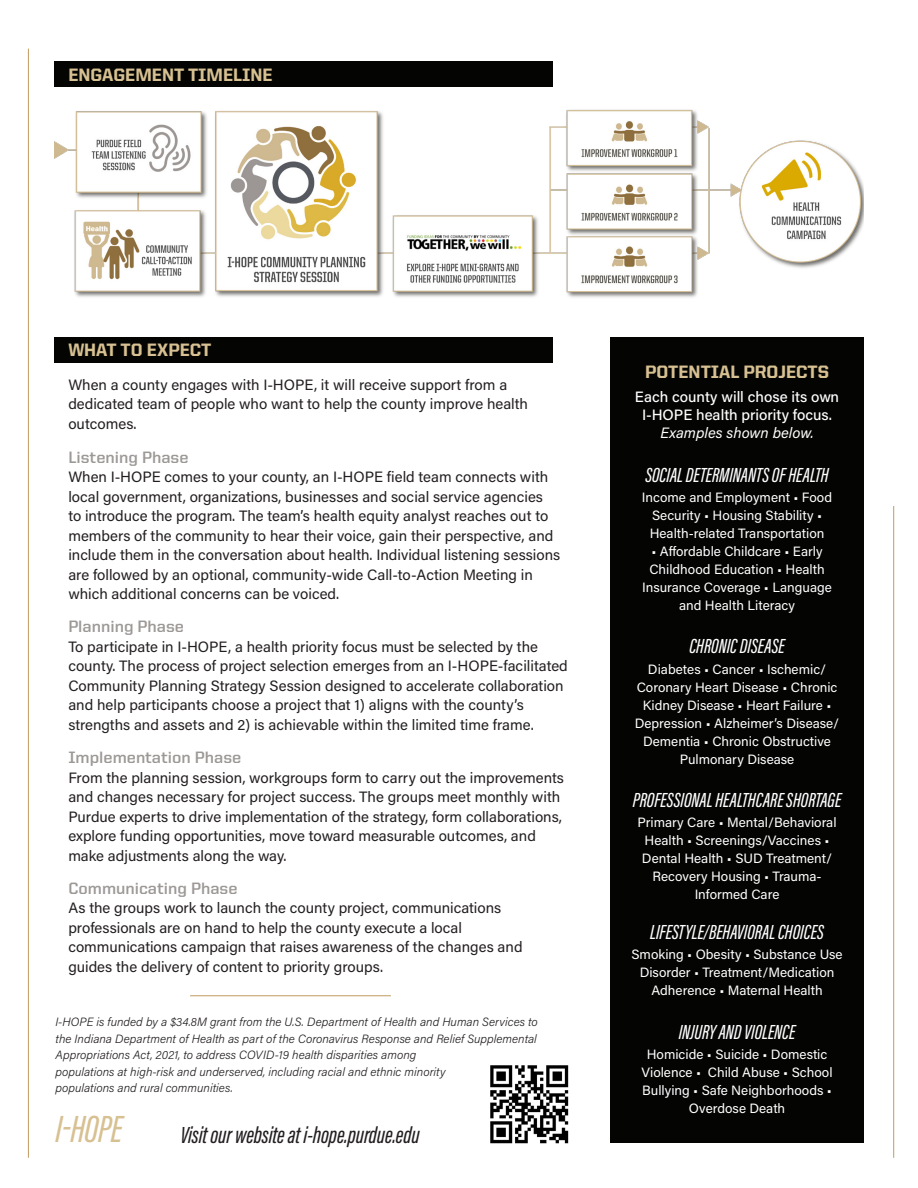
<style>
.page{position:relative;width:918px;height:1188px;background:#fff}
.page>*{position:absolute;margin:0;border:0;box-sizing:border-box;transform-origin:0 0}
.Flyer_Title_Acumin_E{font:italic 500 39px "Acumin Pro Extra Cond";color:#d7c091}
.Body_Text_Farnham_9{font:italic 500 24px "Acumin Pro Extra Cond";letter-spacing:-.005em;color:#231f20}
.Header_3{font:italic 500 21px "Acumin Pro Extra Cond";color:#fff}
.Paragraph_2{font:italic 500 21px "Acumin Pro Extra Cond";color:#fff}
.Header_2{font:800 18px "United Sans Reg";color:#d7c091}
.Header_2-2{font:700 16.5px "United Sans Reg";color:#9c9896}
.Paragraph_1{font:15px/19.5px "Acumin Pro";color:#231f20}
.Paragraph_2-2{font:500 15px/18px "Acumin Pro";color:#fff;text-align:center}
.Header_3-2{font:13.5px/18px "Acumin Pro";color:#fff;text-align:center}
.Paragraph_2-3{font:13.5px/18px "Acumin Pro";color:#fff;text-align:center}
.t1{font:italic 300 12px/16.5px "Acumin Pro";color:#231f20}
.s1{font-weight:400;font-style:italic}
</style>
<div class="page">
<div style="left:610px;top:337px;width:254px;height:806px;background:#040503"></div>
<img style="left:54px;top:109px;width:810px;height:189px">
<hr style="left:28px;top:49px;width:1px;height:1109px;background:#c3a068">
<hr style="left:893px;top:506px;width:1px;height:652px;background:#c3a068">
<hr style="left:190px;top:995px;width:201px;height:1px;background:#c3a068">
<div style="left:55px;top:337px;width:498px;height:25px;background:#040503"></div>
<div style="left:55px;top:62px;width:498px;height:25px;background:#040503"></div>
<img style="left:490px;top:1065px;width:79px;height:79px">
<p class="Header_2" style="left:68px;top:65px;width:206px">ENGAGEMENT TIMELINE</p>
<p class="Header_2" style="left:68px;top:340px;width:145px">WHAT TO EXPECT</p>
<p class="Paragraph_1" style="left:68px;top:374px;width:461px">When a county engages with I-HOPE, it will receive support from a dedicated team of people who want to help the county improve health outcomes.</p>
<p class="Header_2-2" style="left:68px;top:448px;width:122px">Listening Phase</p>
<p class="Paragraph_1" style="left:68px;top:466px;width:493px">When I-HOPE comes to your county, an I-HOPE field team connects with local government, organizations, businesses and social service agencies<br>to introduce the program. The team’s health equity analyst reaches out to members of the community to hear their voice, gain their perspective, and include them in the conversation about health. Individual listening sessions are followed by an optional, community-wide Call-to-Action Meeting in which additional concerns can be voiced.</p>
<p class="Header_2-2" style="left:68px;top:618px;width:117px">Planning Phase</p>
<p class="Paragraph_1" style="left:68px;top:636px;width:501px">To participate in I-HOPE, a health priority focus must be selected by the county. The process of project selection emerges from an I-HOPE-facilitated Community Planning Strategy Session designed to accelerate collaboration and help participants choose a project that 1) aligns with the county’s strengths and assets and 2) is achievable within the limited time frame.</p>
<p class="Header_2-2" style="left:68px;top:748px;width:175px">Implementation Phase</p>
<p class="Paragraph_1" style="left:68px;top:767px;width:497px">From the planning session, workgroups form to carry out the improvements and changes necessary for project success. The groups meet monthly with Purdue experts to drive implementation of the strategy, form collaborations, explore funding opportunities, move toward measurable outcomes, and make adjustments along the way.</p>
<p class="Header_2-2" style="left:68px;top:879px;width:171px">Communicating Phase</p>
<p class="Paragraph_1" style="left:68px;top:898px;width:456px">As the groups work to launch the county project, communications professionals are on hand to help the county execute a local communications campaign that raises awareness of the changes and guides the delivery of content to priority groups.</p>
<p class="t1" style="left:56px;top:1013px;width:484px">I-HOPE is funded by a $34.8M grant from the U.S. Department of Health and Human Services to the Indiana Department of Health as part of the Coronavirus Response and Relief Supplemental Appropriations Act, 2021, to address COVID-19 health disparities among<br>populations at high-risk and underserved, including racial and ethnic minority<br>populations and rural communities.</p>
<p class="Flyer_Title_Acumin_E" style="left:56px;top:1106px;width:68px">I-HOPE</p>
<p class="Body_Text_Farnham_9" style="left:181px;top:1120px;width:241px">Visit our website at i-hope.purdue.edu</p>
<p class="Header_2" style="left:645px;top:361px;width:185px">POTENTIAL PROJECTS</p>
<p class="Paragraph_2-2" style="left:635px;top:387px;width:206px">Each county will chose its own<br>I-HOPE health priority focus.<br><span class="s1">Examples shown below.</span></p>
<p class="Paragraph_2" style="left:645px;top:462px;width:185px">SOCIAL DETERMINANTS OF HEALTH</p>
<p class="Paragraph_2-3" style="left:642px;top:488px;width:192px">Income and Employment • Food<br>Security • Housing Stability •<br>Health-related Transportation</p>
<p class="Paragraph_2-3" style="left:642px;top:542px;width:191px">• Affordable Childcare • Early<br>Childhood Education • Health<br>Insurance Coverage • Language and Health Literacy</p>
<p class="Header_3" style="left:689px;top:634px;width:97px">CHRONIC DISEASE</p>
<p class="Header_3-2" style="left:635px;top:659px;width:206px">Diabetes • Cancer • Ischemic/<br>Coronary Heart Disease • Chronic<br>Kidney Disease • Heart Failure •<br>Depression • Alzheimer’s Disease/<br>Dementia • Chronic Obstructive<br>Pulmonary Disease</p>
<p class="Header_3" style="left:633px;top:787px;width:210px">PROFESSIONAL HEALTHCARE SHORTAGE</p>
<p class="Header_3-2" style="left:638px;top:813px;width:200px">Primary Care • Mental/Behavioral<br>Health • Screenings/Vaccines •<br>Dental Health • SUD Treatment/<br>Recovery Housing • Trauma-<br>Informed Care</p>
<p class="Header_3" style="left:650px;top:919px;width:175px">LIFESTYLE/BEHAVIORAL CHOICES</p>
<p class="Header_3-2" style="left:632px;top:945px;width:212px">Smoking • Obesity • Substance Use<br>Disorder • Treatment/Medication<br>Adherence • Maternal Health</p>
<p class="Header_3" style="left:679px;top:1019px;width:118px">INJURY AND VIOLENCE</p>
<p class="Header_3-2" style="left:642px;top:1045px;width:192px">Homicide • Suicide • Domestic<br>Violence • Child Abuse • School<br>Bullying • Safe Neighborhoods •<br>Overdose Death</p>
</div>
